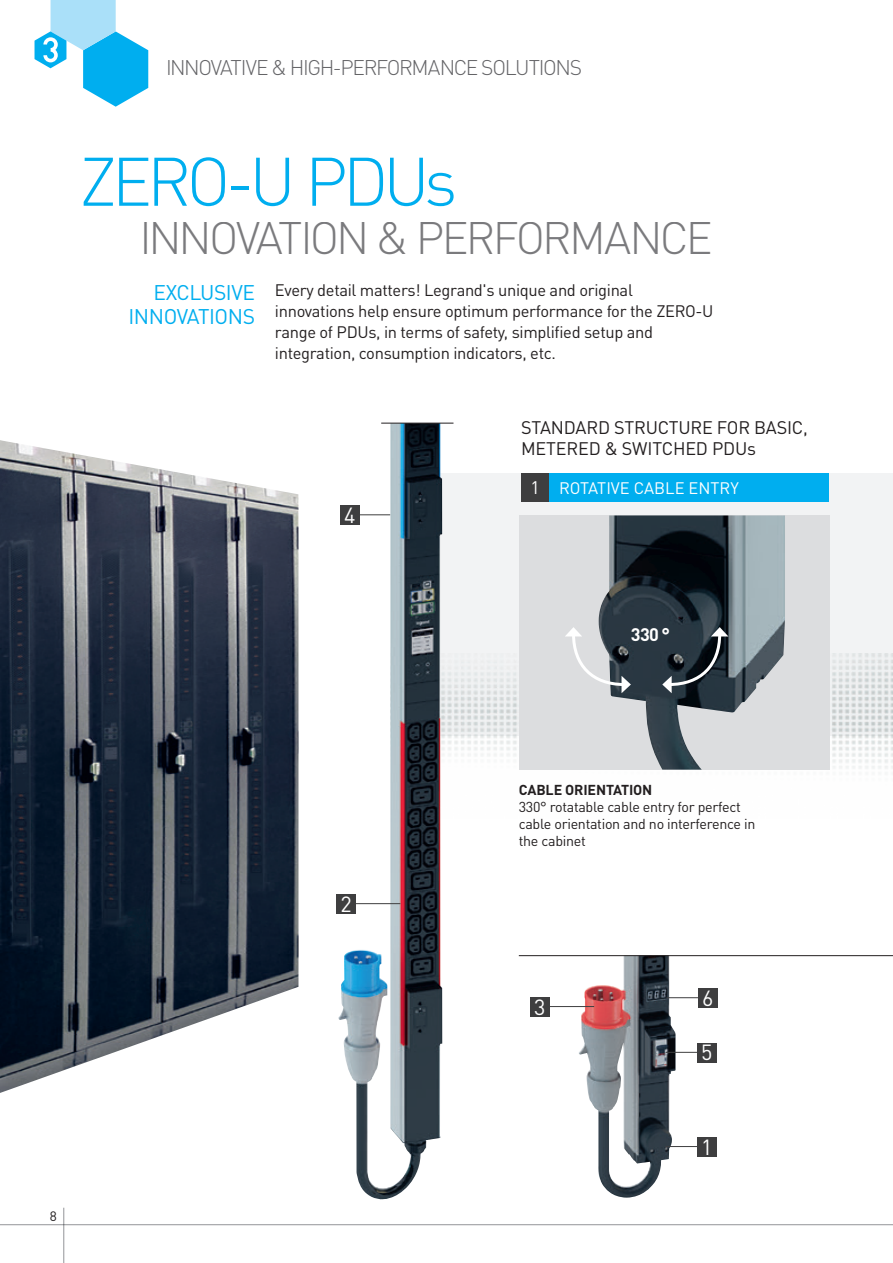
<style>
.page{position:relative;width:893px;height:1263px;background:#fff}
.page>*{position:absolute;margin:0;border:0;box-sizing:border-box;transform-origin:0 0}
.t1{font:300 67.5px "DIN Pro";letter-spacing:-.08em;color:#00aeef}
.t2{font:300 45px "DIN Pro";letter-spacing:-.065em;color:#636366}
.t3{font:21.6px "DIN Pro";color:#fff}
.t4{font:300 21px "DIN Pro";letter-spacing:-.065em;color:#636366}
.t5{font:21px/24px "DIN Pro";letter-spacing:-.02em;color:#00aeef;text-align:right}
.t6{font:18px/21px "DIN Pro";letter-spacing:-.01em;color:#231f20}
.t7{font:700 18px "DIN Pro";color:#fff}
.t8{font:16.5px/21px "DIN Pro";letter-spacing:-.02em;color:#231f20}
.t9{font:16.5px "DIN Pro";color:#fff}
.t10{font:14.25px/17.1px "DIN Pro";color:#231f20}
.t11{font:700 14.25px "DIN Pro";letter-spacing:-.01em;color:#231f20}
.t12{font:13.5px "DIN Pro";color:#231f20}
.s1{font-size:18px}
</style>
<div class="page">
<hr style="left:0;top:1224px;width:893px;height:1px;background:#939598">
<hr style="left:63px;top:1208px;width:1px;height:55px;background:#939598">
<div style="left:393px;top:473px;width:500px;height:263px;background:#f2f3f4"></div>
<img style="left:442px;top:654px;width:451px;height:116px">
<svg style="left:35px;top:0;width:113px;height:107px"></svg>
<img style="left:338px;top:424px;width:104px;height:776px">
<img style="left:579px;top:956px;width:97px;height:241px">
<div style="left:519px;top:515px;width:310px;height:255px;background:#dcdddf"></div>
<img style="left:599px;top:515px;width:186px;height:255px">
<hr style="left:355px;top:903px;width:45px;height:1px;background:#3e3e3f">
<div style="left:336px;top:894px;width:20px;height:20px;background:#3e3e3f"></div>
<hr style="left:358px;top:514px;width:32px;height:1px;background:#3e3e3f">
<div style="left:340px;top:506px;width:20px;height:19px;background:#3e3e3f"></div>
<hr style="left:548px;top:1006px;width:46px;height:1px;background:#3e3e3f">
<div style="left:530px;top:997px;width:19px;height:20px;background:#3e3e3f"></div>
<hr style="left:666px;top:1146px;width:32px;height:1px;background:#3e3e3f">
<div style="left:697px;top:1137px;width:20px;height:20px;background:#3e3e3f"></div>
<hr style="left:666px;top:1052px;width:32px;height:1px;background:#3e3e3f">
<div style="left:697px;top:1043px;width:20px;height:19px;background:#3e3e3f"></div>
<hr style="left:666px;top:997px;width:33px;height:1px;background:#3e3e3f">
<div style="left:698px;top:988px;width:20px;height:20px;background:#3e3e3f"></div>
<div style="left:548px;top:473px;width:281px;height:29px;background:#00aeef"></div>
<hr style="left:519px;top:955px;width:374px;height:1px;background:#231f20">
<svg style="left:565px;top:627px;width:66px;height:66px"></svg>
<svg style="left:662px;top:627px;width:66px;height:66px;background:#333e46"></svg>
<div style="left:521px;top:473px;width:28px;height:29px;background:#3e3e3f"></div>
<img style="left:0;top:440px;width:298px;height:653px">
<hr style="left:381px;top:423px;width:72px;height:1px;background:#231f20">
<p class="t4" style="left:166px;top:51px;width:418px">INNOVATIVE &amp; HIGH-PERFORMANCE SOLUTIONS</p>
<h1 class="t1" style="left:79px;top:129px;width:379px">ZERO-U PDUs</h1>
<h2 class="t2" style="left:139px;top:203px;width:575px">INNOVATION &amp; PERFORMANCE</h2>
<p class="t8" style="left:275px;top:278px;width:440px">Every detail matters! Legrand's unique and original innovations help ensure optimum performance for the ZERO-U range of PDUs, in terms of safety, simplified setup and integration, consumption indicators, etc.</p>
<p class="t5" style="left:128px;top:278px;width:128px">EXCLUSIVE<br>INNOVATIONS</p>
<h3 class="t3" style="left:344px;top:498px;width:13px">4</h3>
<p class="t6" style="left:521px;top:415px;width:288px">STANDARD STRUCTURE FOR BASIC,<br>METERED &amp; SWITCHED PDUs</p>
<p class="t9" style="left:530px;top:475px;width:210px"><span class="s1">1</span> ROTATIVE CABLE ENTRY</p>
<p class="t7" style="left:631px;top:619px;width:41px">330 °</p>
<p class="t12" style="left:50px;top:1205px;width:9px">8</p>
<h3 class="t3" style="left:340px;top:887px;width:13px">2</h3>
<p class="t11" style="left:519px;top:778px;width:135px">CABLE ORIENTATION</p>
<p class="t10" style="left:519px;top:797px;width:238px">330° rotatable cable entry for perfect cable orientation and no interference in the cabinet</p>
<h3 class="t3" style="left:534px;top:990px;width:13px">3</h3>
<h3 class="t3" style="left:702px;top:981px;width:13px">6</h3>
<h3 class="t3" style="left:701px;top:1035px;width:13px">5</h3>
<h3 class="t3" style="left:701px;top:1130px;width:13px">1</h3>
</div>
